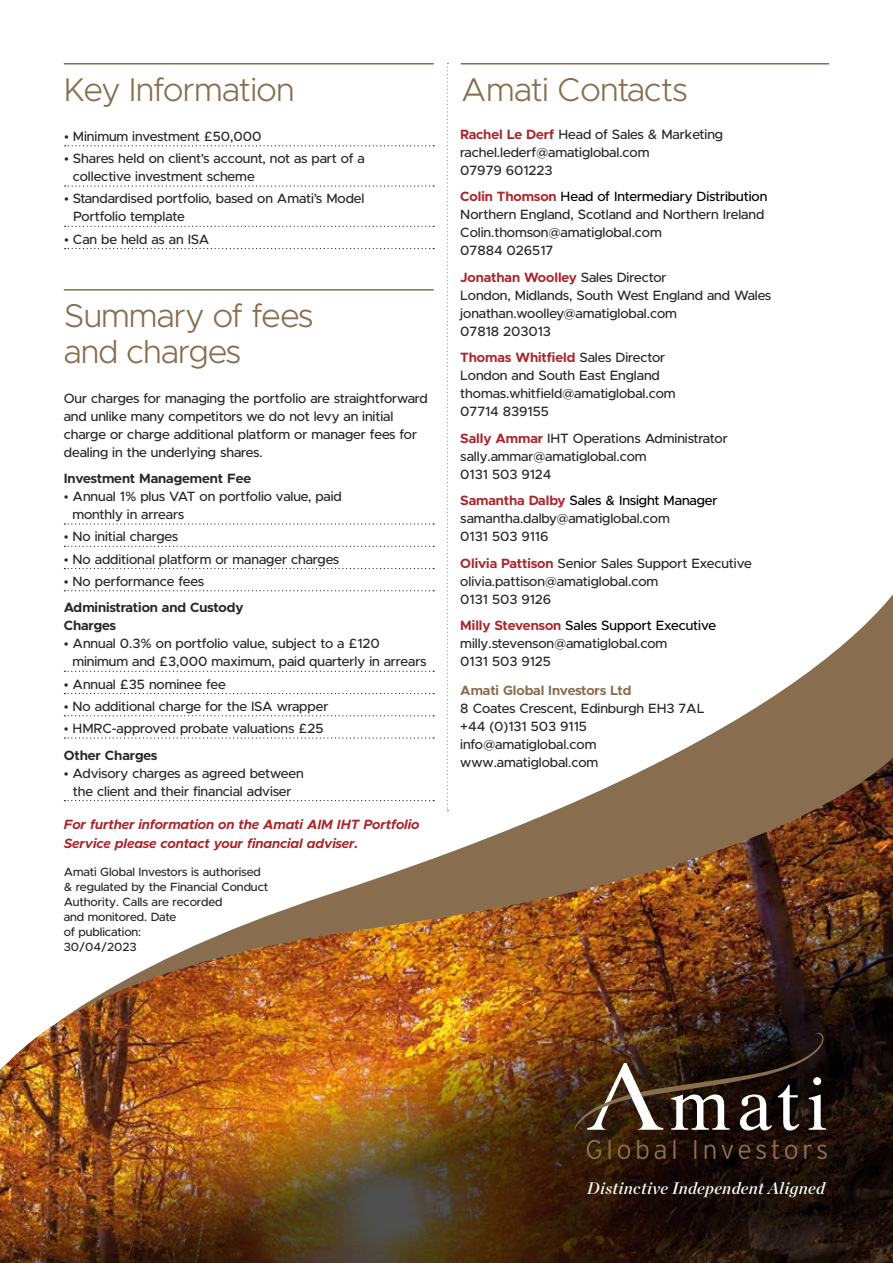
<style>
.page{position:relative;width:893px;height:1263px;background:#fff}
.page>*{position:absolute;margin:0;border:0;box-sizing:border-box;transform-origin:0 0}
.t1{font:300 33px/36px "Metropolis";letter-spacing:-.01em;color:#886e4e}
.t2{font:italic 16.8px "Chronicle Display Semi";letter-spacing:.02em;color:#fff}
.t3{font:500 13.5px/18px "Metropolis";letter-spacing:-.005em;color:#282827}
.t4{font:italic 700 13.5px/19.5px "Metropolis";letter-spacing:-.005em;color:#a9262b}
.t5{font:700 13.5px/18px "Metropolis";letter-spacing:-.005em;color:#282827}
.t6{font:700 13.5px "Metropolis";letter-spacing:-.01em;color:#886e4e}
.t7{font:500 12px/15px "Metropolis";letter-spacing:-.005em;color:#282827}
.s1{font-weight:700;color:#a9262b}
.s2{color:#000}
</style>
<div class="page">
<svg style="left:63px;top:659px;width:830px;height:28px"></svg>
<svg style="left:65px;top:145px;width:369px;height:1px"></svg>
<svg style="left:65px;top:185px;width:369px;height:2px"></svg>
<svg style="left:65px;top:226px;width:369px;height:1px"></svg>
<svg style="left:65px;top:248px;width:369px;height:1px"></svg>
<hr style="left:64px;top:63px;width:370px;height:2px;background:#886e4e">
<hr style="left:64px;top:289px;width:370px;height:2px;background:#886e4e">
<svg style="left:447px;top:63px;width:1px;height:624px"></svg>
<img style="left:0;top:687px;width:893px;height:576px">
<svg style="left:587px;top:1139px;width:240px;height:20px;background:#352214"></svg>
<img style="left:574px;top:1026px;width:260px;height:105px">
<svg style="left:64px;top:523px;width:370px;height:2px"></svg>
<svg style="left:64px;top:546px;width:370px;height:1px"></svg>
<svg style="left:64px;top:568px;width:370px;height:1px"></svg>
<svg style="left:64px;top:590px;width:370px;height:1px"></svg>
<svg style="left:64px;top:671px;width:370px;height:1px"></svg>
<svg style="left:64px;top:693px;width:370px;height:1px"></svg>
<svg style="left:64px;top:715px;width:370px;height:1px"></svg>
<svg style="left:64px;top:737px;width:370px;height:2px"></svg>
<svg style="left:64px;top:800px;width:370px;height:1px"></svg>
<hr style="left:461px;top:63px;width:368px;height:2px;background:#886e4e">
<h1 class="t1" style="left:64px;top:71px;width:232px">Key Information</h1>
<p class="t3" style="left:64px;top:127px;width:199px">• Minimum investment £50,000</p>
<p class="t3" style="left:73px;top:150px;width:293px;text-indent:-9px">• Shares held on client’s account, not as part of a collective investment scheme</p>
<p class="t3" style="left:73px;top:190px;width:293px;text-indent:-9px">• Standardised portfolio, based on Amati’s Model<br>Portfolio template</p>
<p class="t3" style="left:64px;top:230px;width:147px">• Can be held as an ISA</p>
<h1 class="t1" style="left:64px;top:297px;width:251px">Summary of fees and charges</h1>
<p class="t3" style="left:64px;top:389px;width:366px">Our charges for managing the portfolio are straightforward and unlike many competitors we do not levy an initial charge or charge additional platform or manager fees for dealing in the underlying shares.</p>
<p class="t5" style="left:64px;top:469px;width:189px">Investment Management Fee</p>
<p class="t3" style="left:72px;top:487px;width:271px;text-indent:-9px">• Annual 1% plus VAT on portfolio value, paid monthly in arrears</p>
<p class="t3" style="left:64px;top:528px;width:116px">• No initial charges</p>
<p class="t3" style="left:64px;top:550px;width:277px">• No additional platform or manager charges</p>
<p class="t3" style="left:64px;top:572px;width:142px">• No performance fees</p>
<p class="t5" style="left:64px;top:599px;width:181px">Administration and Custody<br>Charges</p>
<p class="t3" style="left:72px;top:635px;width:356px;text-indent:-9px">• Annual 0.3% on portfolio value, subject to a £120 minimum and £3,000 maximum, paid quarterly in arrears</p>
<p class="t3" style="left:64px;top:675px;width:164px">• Annual £35 nominee fee</p>
<p class="t3" style="left:64px;top:697px;width:266px">• No additional charge for the ISA wrapper</p>
<p class="t3" style="left:64px;top:719px;width:261px">• HMRC-approved probate valuations £25</p>
<p class="t5" style="left:64px;top:746px;width:95px">Other Charges</p>
<p class="t3" style="left:64px;top:764px;width:242px;text-align:center">• Advisory charges as agreed between the client and their financial adviser</p>
<p class="t4" style="left:64px;top:814px;width:357px">For further information on the Amati AIM IHT Portfolio<br>Service please contact your financial adviser.</p>
<p class="t7" style="left:64px;top:864px;width:206px">Amati Global Investors is authorised &amp; regulated by the Financial Conduct<br>Authority. Calls are recorded<br>and monitored. Date<br>of publication:<br>30/04/2023</p>
<h1 class="t1" style="left:461px;top:71px;width:229px">Amati Contacts</h1>
<p class="t3" style="left:460px;top:125px;width:264px"><span class="s1">Rachel Le Derf</span> Head of Sales &amp; Marketing rachel.lederf@amatiglobal.com<br>07979 601223</p>
<p class="t3" style="left:460px;top:188px;width:308px"><span class="s1">Colin Thomson</span> <span class="s2">Head of Intermediary Distribution </span>Northern England, Scotland and Northern Ireland Colin.thomson@amatiglobal.com<br>07884 026517</p>
<p class="t3" style="left:460px;top:268px;width:313px"><span class="s1">Jonathan Woolley</span> Sales Director<br>London, Midlands, South West England and Wales jonathan.woolley@amatiglobal.com<br>07818 203013</p>
<p class="t3" style="left:460px;top:349px;width:217px"><span class="s1">Thomas Whitfield</span> Sales Director<br>London and South East England thomas.whitfield@amatiglobal.com<br>07714 839155</p>
<p class="t3" style="left:460px;top:429px;width:269px"><span class="s1">Sally Ammar</span> IHT Operations Administrator sally.ammar@amatiglobal.com<br>0131 503 9124</p>
<p class="t3" style="left:460px;top:492px;width:259px"><span class="s1">Samantha Dalby</span> <span class="s2">Sales &amp; Insight Manager </span>samantha.dalby@amatiglobal.com<br>0131 503 9116</p>
<p class="t3" style="left:460px;top:554px;width:293px"><span class="s1">Olivia Pattison</span> Senior Sales Support Executive olivia.pattison@amatiglobal.com<br>0131 503 9126</p>
<p class="t3" style="left:460px;top:617px;width:257px"><span class="s1">Milly Stevenson</span> <span class="s2">Sales Support Executive </span>milly.stevenson@amatiglobal.com<br>0131 503 9125</p>
<p class="t6" style="left:460px;top:681px;width:173px">Amati Global Investors Ltd</p>
<p class="t3" style="left:460px;top:699px;width:246px">8 Coates Crescent, Edinburgh EH3 7AL +44 (0)131 503 9115 info@amatiglobal.com www.amatiglobal.com</p>
<p class="t2" style="left:587px;top:1174px;width:239px">Distinctive Independent Aligned</p>
</div>
